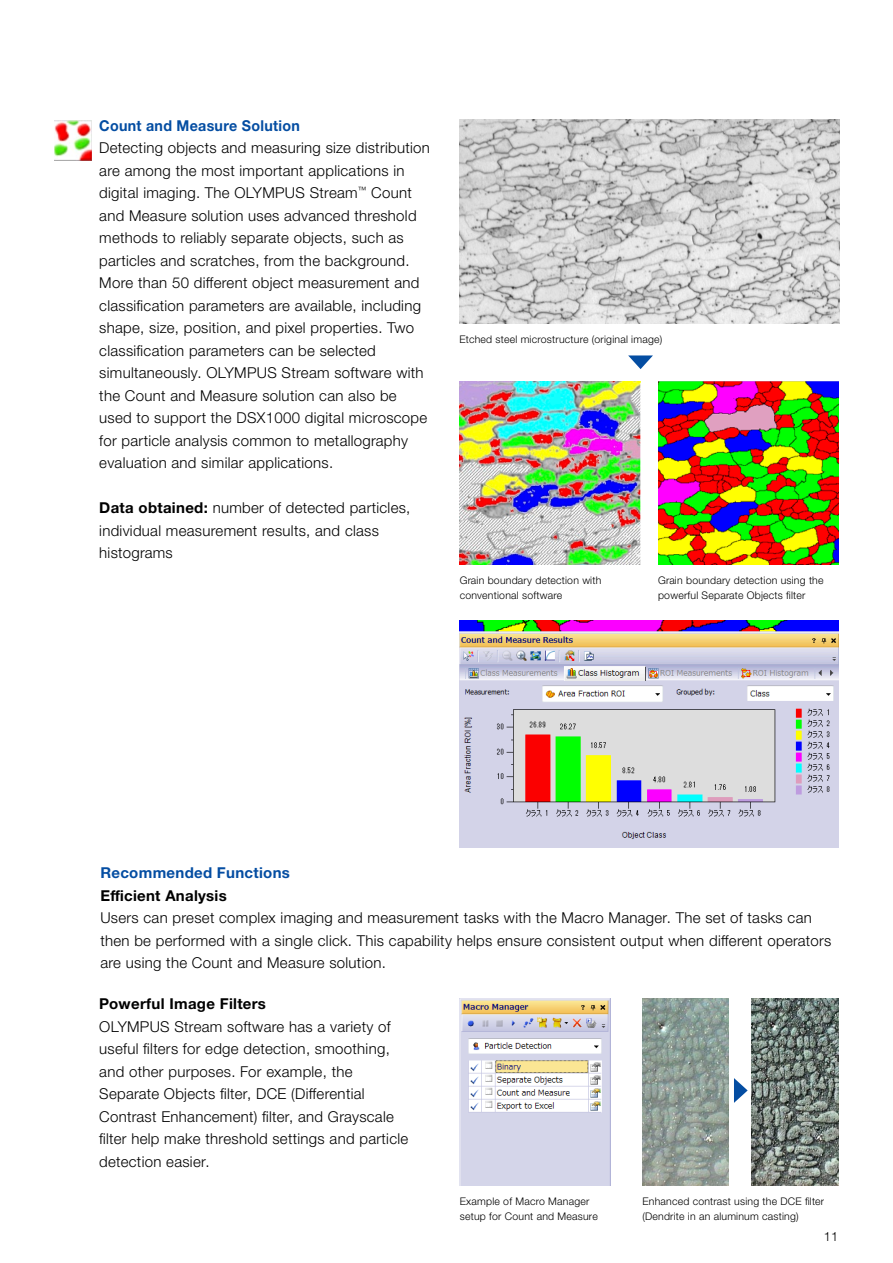
<style>
.page{position:relative;width:893px;height:1263px;background:#fff}
.page>*{position:absolute;margin:0;border:0;box-sizing:border-box;transform-origin:0 0}
.Body_copy_9pt_13pt{font:300 15px/22.5px "Helvetica Neue LTW1 G";letter-spacing:.02em;color:#000}
.Body_copy_9pt_13pt-2{font:700 15px "Helvetica Neue LTW1 G";letter-spacing:.02em;color:#044da2;scale:.95 1}
.ph_cap_7pt-8{font:700 15px "Helvetica Neue LTW1 G";letter-spacing:.02em;color:#044da2}
.Body_copy_9pt_13pt-3{font:700 15px "Helvetica Neue LTW1 G";letter-spacing:.02em;color:#000}
.ph_cap_7pt-8-2{font:700 15px "Helvetica Neue LTW1 G";letter-spacing:.02em;color:#000}
.t1{font:300 12.75px "Helvetica Neue LT Std";color:#000}
.t2{font:300 10.5px/15px "Helvetica Neue LTW1 G";letter-spacing:.02em;color:#000}
.s1{font-weight:700}
</style>
<div class="page">
<img style="left:642px;top:998px;width:87px;height:188px">
<img style="left:752px;top:998px;width:86px;height:187px">
<img style="left:459px;top:998px;width:151px;height:188px">
<img style="left:459px;top:120px;width:380px;height:204px">
<img style="left:460px;top:382px;width:181px;height:183px">
<img style="left:658px;top:382px;width:181px;height:183px">
<img style="left:459px;top:620px;width:380px;height:227px">
<img style="left:54px;top:121px;width:37px;height:39px">
<svg style="left:628px;top:355px;width:25px;height:14px"></svg>
<svg style="left:734px;top:1078px;width:14px;height:25px"></svg>
<hr style="left:640px;top:383px;width:1px;height:182px;background:#fff">
<p class="Body_copy_9pt_13pt-2" style="left:99px;top:116px;width:213px">Count and Measure Solution</p>
<p class="Body_copy_9pt_13pt" style="left:99px;top:136px;width:332px">Detecting objects and measuring size distribution are among the most important applications in digital imaging. The OLYMPUS Stream<sup>™</sup> Count and Measure solution uses advanced threshold methods to reliably separate objects, such as particles and scratches, from the background.<br>More than 50 different object measurement and classification parameters are available, including shape, size, position, and pixel properties. Two classification parameters can be selected simultaneously. OLYMPUS Stream software with the Count and Measure solution can also be used to support the DSX1000 digital microscope for particle analysis common to metallography evaluation and similar applications.</p>
<p class="Body_copy_9pt_13pt" style="left:99px;top:496px;width:313px"><span class="s1">Data obtained:</span> number of detected particles, individual measurement results, and class histograms</p>
<p class="t2" style="left:459px;top:331px;width:204px">Etched steel microstructure (original image)</p>
<p class="t2" style="left:460px;top:572px;width:143px">Grain boundary detection with conventional software</p>
<p class="t2" style="left:658px;top:572px;width:167px">Grain boundary detection using the powerful Separate Objects filter</p>
<p class="ph_cap_7pt-8" style="left:100px;top:863px;width:191px">Recommended Functions</p>
<p class="ph_cap_7pt-8-2" style="left:100px;top:886px;width:128px">Efficient Analysis</p>
<p class="Body_copy_9pt_13pt" style="left:100px;top:906px;width:732px">Users can preset complex imaging and measurement tasks with the Macro Manager. The set of tasks can then be performed with a single click. This capability helps ensure consistent output when different operators are using the Count and Measure solution.</p>
<p class="Body_copy_9pt_13pt-3" style="left:99px;top:994px;width:168px">Powerful Image Filters</p>
<p class="Body_copy_9pt_13pt" style="left:99px;top:1015px;width:310px">OLYMPUS Stream software has a variety of useful filters for edge detection, smoothing, and other purposes. For example, the Separate Objects filter, DCE (Differential Contrast Enhancement) filter, and Grayscale filter help make threshold settings and particle detection easier.</p>
<p class="t2" style="left:460px;top:1193px;width:139px">Example of Macro Manager setup for Count and Measure</p>
<p class="t2" style="left:642px;top:1193px;width:183px">Enhanced contrast using the DCE filter (Dendrite in an aluminum casting)</p>
<p class="t1" style="left:824px;top:1229px;width:16px">11</p>
</div>
